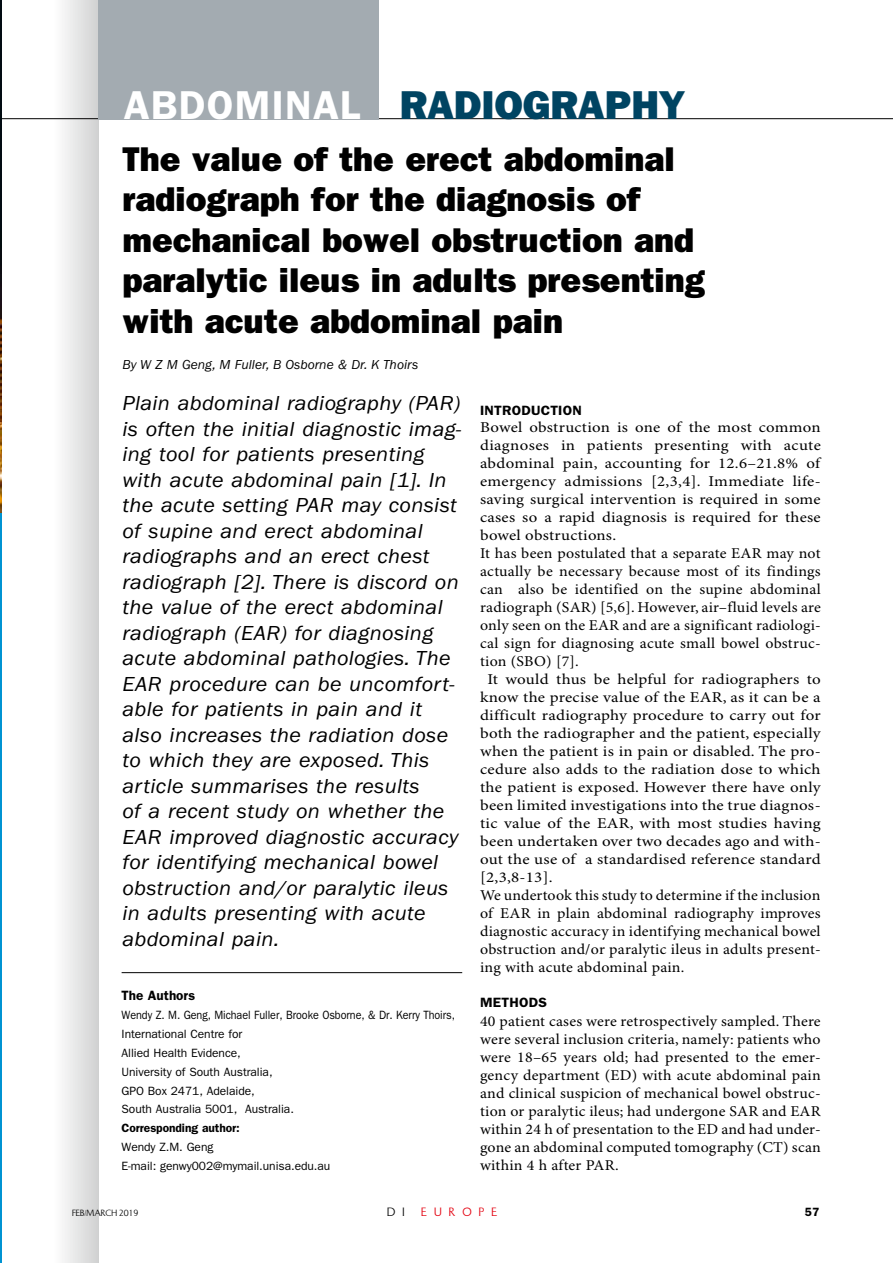
<style>
.page{position:relative;width:893px;height:1263px;background:#fff}
.page>*{position:absolute;margin:0;border:0;box-sizing:border-box;transform-origin:0 0}
.t1{font:40.5px "ITC Franklin Gothic Std Hvy";color:#004462}
.t2{font:600 40.5px "ITC Franklin Gothic Std";letter-spacing:.03em;color:#fff}
.t3{font:34.5px/40.5px "ITC Franklin Gothic Std Hvy";color:#000}
.t4{font:italic 21px/25.5px "ITC Franklin Gothic Std";letter-spacing:.015em;color:#000;scale:1.05 1}
.t5{font:15px/18px "Minion Pro";letter-spacing:.015em;color:#000;text-align:justify;scale:1.06 1}
.t6{font:15px "Minion Pro";letter-spacing:.015em;color:#000;scale:1.13 1}
.t7{font:15px "Minion Pro";letter-spacing:.015em;color:#000;scale:1.12 1}
.t8{font:italic 13.5px "ITC Franklin Gothic Std";color:#000}
.t9{font:600 13.5px "ITC Franklin Gothic Std";letter-spacing:.015em;color:#000;scale:1.06 1}
.t10{font:600 13.5px "ITC Franklin Gothic Std";letter-spacing:.015em;color:#000}
.t11{font:12px/18.9px "ITC Franklin Gothic Std";letter-spacing:-.005em;color:#000;scale:.9 1}
.t12{font:12px/18.9px "ITC Franklin Gothic Std";letter-spacing:-.005em;color:#000}
.t13{font:600 12px "ITC Franklin Gothic Std";letter-spacing:-.005em;color:#000}
.t14{font:12px "OPTI Susan";letter-spacing:.6em;color:#e3000f}
.t15{font:12px "OPTI Susan";color:#000}
.t16{font:9px "OPTI Susan";color:#000}
</style>
<div class="page">
<div style="left:53px;top:0;width:45px;height:1263px;background:linear-gradient(to right,#fff,#d1d2d2)"></div>
<hr style="left:0;top:118px;width:893px;height:1px;background:#000">
<div style="left:98px;top:0;width:280px;height:119px;background:#a3abb1"></div>
<img style="left:0;top:0;width:2px;height:513px">
<hr style="left:0;top:513px;width:2px;height:750px;background:#0093d2">
<hr style="left:122px;top:972px;width:340px;height:1px;background:#000">
<h1 class="t2" style="left:124px;top:81px;width:214px">Abdominal</h1>
<h1 class="t1" style="left:400px;top:81px;width:124px">Radiogr</h1>
<h1 class="t1" style="left:578px;top:81px;width:104px">aphy</h1>
<h2 class="t3" style="left:122px;top:139px;width:584px">The value of the erect abdominal radiograph for the diagnosis of mechanical bowel obstruction and paralytic ileus in adults presenting with acute abdominal pain</h2>
<p class="t8" style="left:122px;top:357px;width:297px">By W Z M Geng, M Fuller, B Osborne &amp; Dr. K Thoirs</p>
<p class="t4" style="left:122px;top:391px;width:324px">Plain abdominal radiography (PAR) is often the initial diagnostic imag&shy;ing tool for patients presenting with acute abdominal pain [1]. In the acute setting PAR may consist of supine and erect abdominal radiographs and an erect chest radiograph [2]. There is discord on the value of the erect abdominal radiograph (EAR) for diagnosing acute abdominal pathologies. The<br>EAR procedure can be uncomfort&shy;able for patients in pain and it also increases the radiation dose to which they are exposed. This article summarises the results<br>of a recent study on whether the<br>EAR improved diagnostic accuracy for identifying mechanical bowel obstruction and/or paralytic ileus in adults presenting with acute abdominal pain.</p>
<p class="t9" style="left:480px;top:402px;width:98px">Introduction</p>
<p class="t7" style="left:480px;top:418px;width:306px">Bowel obstruction is one of the most common</p>
<p class="t7" style="left:480px;top:436px;width:306px">diagnoses in patients presenting with acute</p>
<p class="t7" style="left:480px;top:454px;width:305px">abdominal pain, accounting for 12.6–21.8% of</p>
<p class="t7" style="left:480px;top:472px;width:306px">emergency admissions [2,3,4]. Immediate life-</p>
<p class="t7" style="left:480px;top:490px;width:306px">saving surgical intervention is required in some</p>
<p class="t7" style="left:480px;top:508px;width:306px">cases so a rapid diagnosis is required for these</p>
<p class="t7" style="left:480px;top:526px;width:123px">bowel obstructions.</p>
<p class="t5" style="left:480px;top:545px;width:323px">It has been postulated that a separate EAR may not</p>
<p class="t5" style="left:480px;top:563px;width:323px">actually be necessary because most of its findings</p>
<p class="t5" style="left:480px;top:581px;width:323px">can also be identified on the supine abdominal</p>
<p class="t5" style="left:480px;top:599px;width:323px">radiograph (SAR) [5,6]. However, air–fluid levels are</p>
<p class="t5" style="left:480px;top:617px;width:323px">only seen on the EAR and are a significant radiologi-</p>
<p class="t5" style="left:480px;top:635px;width:323px">cal sign for diagnosing acute small bowel obstruc-</p>
<p class="t5" style="left:480px;top:653px;width:95px">tion (SBO) [7].</p>
<p class="t6" style="left:487px;top:670px;width:296px">It would thus be helpful for radiographers to</p>
<p class="t6" style="left:480px;top:688px;width:303px">know the precise value of the EAR, as it can be a</p>
<p class="t6" style="left:480px;top:706px;width:303px">difficult radiography procedure to carry out for</p>
<p class="t6" style="left:480px;top:724px;width:303px">both the radiographer and the patient, especially</p>
<p class="t6" style="left:480px;top:742px;width:303px">when the patient is in pain or disabled. The pro-</p>
<p class="t6" style="left:480px;top:760px;width:303px">cedure also adds to the radiation dose to which</p>
<p class="t6" style="left:480px;top:778px;width:303px">the patient is exposed. However there have only</p>
<p class="t6" style="left:480px;top:796px;width:303px">been limited investigations into the true diagnos-</p>
<p class="t6" style="left:480px;top:814px;width:303px">tic value of the EAR, with most studies having</p>
<p class="t6" style="left:480px;top:832px;width:303px">been undertaken over two decades ago and with-</p>
<p class="t6" style="left:480px;top:850px;width:303px">out the use of a standardised reference standard</p>
<p class="t6" style="left:480px;top:868px;width:66px">[2,3,8-13].</p>
<p class="t5" style="left:480px;top:887px;width:322px">We undertook this study to determine if the inclusion</p>
<p class="t5" style="left:480px;top:905px;width:323px">of EAR in plain abdominal radiography improves</p>
<p class="t5" style="left:480px;top:923px;width:323px">diagnostic accuracy in identifying mechanical bowel</p>
<p class="t5" style="left:480px;top:941px;width:323px">obstruction and/or paralytic ileus in adults present-</p>
<p class="t5" style="left:480px;top:959px;width:194px">ing with acute abdominal pain.</p>
<p class="t9" style="left:480px;top:995px;width:65px">Methods</p>
<p class="t5" style="left:480px;top:1013px;width:323px">40 patient cases were retrospectively sampled. There were several inclusion criteria, namely: patients who were 18–65 years old; had presented to the emer&shy;gency department (ED) with acute abdominal pain and clinical suspicion of mechanical bowel obstruc&shy;tion or paralytic ileus; had undergone SAR and EAR within 24 h of presentation to the ED and had under&shy;gone an abdominal computed tomography (CT) scan within 4 h after PAR.</p>
<p class="t10" style="left:122px;top:987px;width:75px">The Authors</p>
<p class="t11" style="left:122px;top:1005px;width:372px">Wendy Z. M. Geng, Michael Fuller, Brooke Osborne, &amp; Dr. Kerry Thoirs, International Centre for<br>Allied Health Evidence,<br>University of South Australia,<br>GPO Box 2471, Adelaide,<br>South Australia 5001, Australia.</p>
<p class="t13" style="left:122px;top:1121px;width:120px">Corresponding author:</p>
<p class="t12" style="left:122px;top:1138px;width:210px">Wendy Z.M. Geng<br>E-mail: genwy002@mymail.unisa.edu.au</p>
<p class="t16" style="left:72px;top:1208px;width:68px">FEB/MARCH 2019</p>
<p class="t15" style="left:387px;top:1205px;width:19px">D I</p>
<p class="t14" style="left:421px;top:1205px;width:77px">EUROPE</p>
<p class="t13" style="left:805px;top:1205px;width:16px">57</p>
</div>
